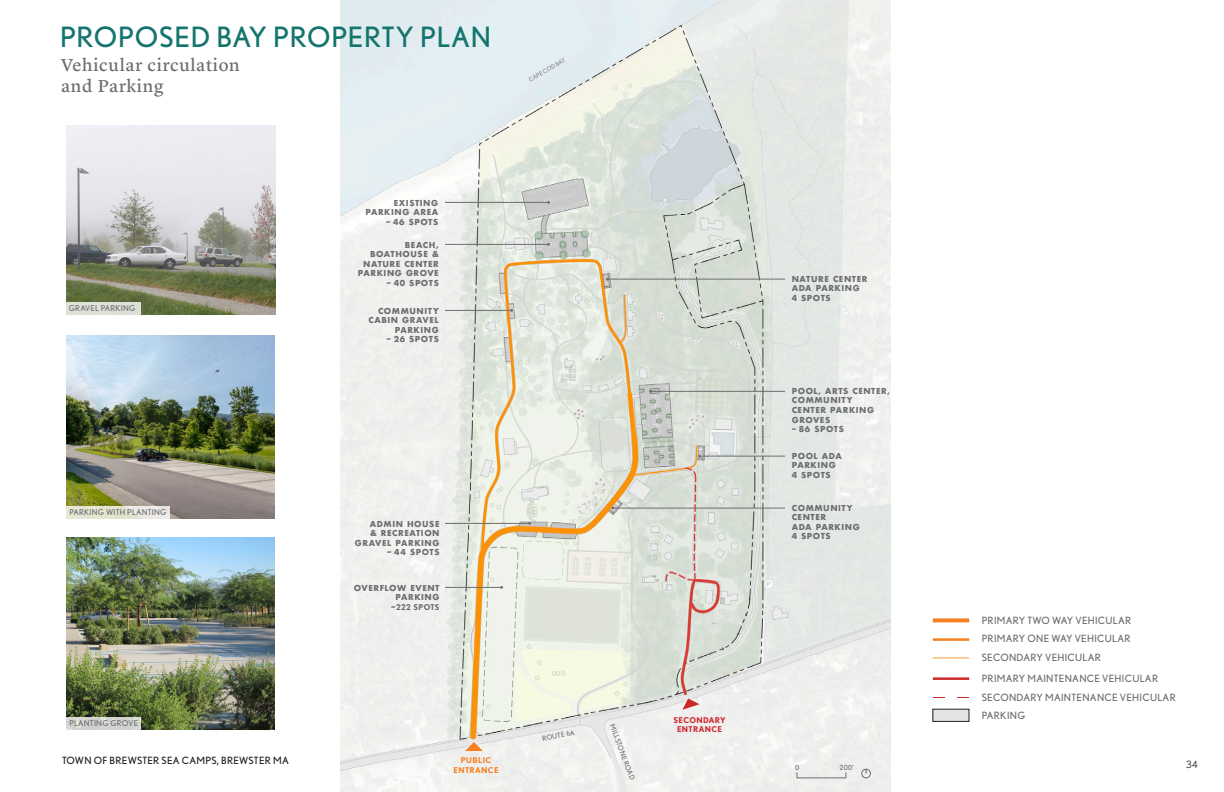
<style>
.page{position:relative;width:1224px;height:792px;background:#fff}
.page>*{position:absolute;margin:0;border:0;box-sizing:border-box;transform-origin:0 0}
.Body_Caption{font:28px "Nobel";letter-spacing:.03em;color:#14746e}
.Body_Caption-2{font:18px "Lyon Text No 2";letter-spacing:.04em;color:#6c6d70}
.Body_Caption-3{font:10px "Nobel";letter-spacing:.03em;color:#6c6d70}
.t1{font:10px "Nobel";letter-spacing:.03em;color:#231f20}
.t2{font:10px "Nobel";color:#231f20}
.Body_Caption-4{font:700 8px/9.6px "Futura";letter-spacing:.07em;color:#6c6d70}
.Body_Caption-5{font:8px "Nobel";letter-spacing:.03em;color:#6c6d70}
.Body_Caption-6{font:700 8px "Nobel";letter-spacing:.045em;color:#cf262b}
.Body_Caption-7{font:700 8px "Nobel";letter-spacing:.045em;color:#f58021}
.Body_Caption-8{font:700 8px "Nobel";letter-spacing:.045em;color:#696969}
.Body_Caption-9{font:6.9px "Nobel";color:#6c6d70}
.s1{font-family:"Nobel"}
</style>
<div class="page">
<div style="left:933px;top:709px;width:36px;height:12px;background:#e4e4e4"></div>
<div style="left:933px;top:709px;width:36px;height:13px;border:1px solid #231f20"></div>
<img style="left:340px;top:1px;width:551px;height:791px">
<hr style="left:797px;top:778px;width:49px;height:1px;background:#6c6d70">
<div style="left:861px;top:769px;width:10px;height:9px;border:1px solid #6c6d70;border-radius:50%"></div>
<hr style="left:445px;top:244px;width:104px;height:1px;background:#6c6d70">
<hr style="left:445px;top:202px;width:104px;height:1px;background:#6c6d70">
<hr style="left:445px;top:310px;width:67px;height:1px;background:#6c6d70">
<hr style="left:445px;top:523px;width:85px;height:1px;background:#6c6d70">
<hr style="left:445px;top:587px;width:57px;height:1px;background:#6c6d70">
<hr style="left:607px;top:279px;width:178px;height:1px;background:#6c6d70">
<hr style="left:700px;top:456px;width:85px;height:1px;background:#6c6d70">
<hr style="left:651px;top:391px;width:134px;height:1px;background:#6c6d70">
<hr style="left:613px;top:508px;width:172px;height:1px;background:#6c6d70">
<img style="left:66px;top:126px;width:210px;height:189px">
<img style="left:67px;top:336px;width:207px;height:183px">
<img style="left:67px;top:538px;width:208px;height:191px">
<hr style="left:933px;top:657px;width:36px;height:1px;background:#fe9a3d">
<svg style="left:933px;top:618px;width:36px;height:4px"></svg>
<hr style="left:933px;top:638px;width:36px;height:3px;background:#f58021">
<svg style="left:933px;top:697px;width:36px;height:1px"></svg>
<hr style="left:933px;top:677px;width:36px;height:3px;background:#cd292a">
<svg style="left:460px;top:737px;width:28px;height:28px"></svg>
<svg style="left:678px;top:693px;width:26px;height:27px"></svg>
<div style="left:66px;top:303px;width:75px;height:12px;background:#dee1d6"></div>
<svg style="left:67px;top:507px;width:103px;height:12px"></svg>
<svg style="left:67px;top:717px;width:74px;height:13px"></svg>
<p class="Body_Caption" style="left:60px;top:21px;width:433px">PROPOSED BAY PROPERTY PLAN</p>
<p class="Body_Caption-2" style="left:61px;top:51px;width:180px">Vehicular circulation</p>
<p class="Body_Caption-2" style="left:61px;top:72px;width:104px">and Parking</p>
<p class="Body_Caption-5" style="left:69px;top:304px;width:68px">GRAVEL PARKING</p>
<p class="Body_Caption-5" style="left:69px;top:508px;width:99px">PARKING WITH PLANTING</p>
<p class="Body_Caption-4" style="left:394px;top:198px;width:46px">EXISTING</p>
<p class="Body_Caption-4" style="left:365px;top:207px;width:74px">PARKING AREA</p>
<p class="Body_Caption-4" style="left:386px;top:217px;width:54px"><span class="s1">~</span> 46 SPOTS</p>
<p class="Body_Caption-4" style="left:358px;top:240px;width:82px;text-align:right">BEACH,<br>BOATHOUSE &amp;<br>NATURE CENTER<br>PARKING GROVE</p>
<p class="Body_Caption-4" style="left:387px;top:278px;width:54px"><span class="s1">~</span> 40 SPOTS</p>
<p class="Body_Caption-4" style="left:369px;top:306px;width:72px;text-align:right">COMMUNITY<br>CABIN GRAVEL<br>PARKING</p>
<p class="Body_Caption-4" style="left:387px;top:335px;width:54px"><span class="s1">~</span> 26 SPOTS</p>
<p class="Body_Caption-4" style="left:355px;top:519px;width:86px;text-align:right">ADMIN HOUSE<br>&amp; RECREATION<br>GRAVEL PARKING</p>
<p class="Body_Caption-4" style="left:387px;top:548px;width:54px"><span class="s1">~</span> 44 SPOTS</p>
<p class="Body_Caption-4" style="left:354px;top:583px;width:87px;text-align:right">OVERFLOW EVENT<br>PARKING</p>
<p class="Body_Caption-8" style="left:391px;top:602px;width:50px">~222 SPOTS</p>
<p class="Body_Caption-4" style="left:792px;top:274px;width:77px">NATURE CENTER<br>ADA PARKING</p>
<p class="Body_Caption-4" style="left:792px;top:293px;width:41px">4 SPOTS</p>
<p class="Body_Caption-4" style="left:792px;top:386px;width:100px">POOL, ARTS CENTER,<br>COMMUNITY</p>
<p class="Body_Caption-4" style="left:792px;top:405px;width:84px">CENTER PARKING<br>GROVES</p>
<p class="Body_Caption-4" style="left:792px;top:424px;width:54px"><span class="s1">~</span> 86 SPOTS</p>
<p class="Body_Caption-4" style="left:792px;top:451px;width:52px">POOL ADA<br>PARKING</p>
<p class="Body_Caption-4" style="left:792px;top:470px;width:41px">4 SPOTS</p>
<p class="Body_Caption-4" style="left:792px;top:503px;width:62px">COMMUNITY<br>CENTER</p>
<p class="Body_Caption-4" style="left:792px;top:522px;width:70px">ADA PARKING</p>
<p class="Body_Caption-4" style="left:792px;top:532px;width:41px">4 SPOTS</p>
<p class="Body_Caption-3" style="left:982px;top:615px;width:151px">PRIMARY TWO WAY VEHICULAR</p>
<p class="Body_Caption-3" style="left:982px;top:633px;width:150px">PRIMARY ONE WAY VEHICULAR</p>
<p class="Body_Caption-3" style="left:982px;top:652px;width:121px">SECONDARY VEHICULAR</p>
<p class="Body_Caption-3" style="left:982px;top:673px;width:178px">PRIMARY MAINTENANCE VEHICULAR</p>
<p class="Body_Caption-3" style="left:982px;top:692px;width:196px">SECONDARY MAINTENANCE VEHICULAR</p>
<p class="Body_Caption-3" style="left:982px;top:710px;width:45px">PARKING</p>
<p class="Body_Caption-6" style="left:674px;top:715px;width:54px">SECONDARY</p>
<p class="Body_Caption-6" style="left:677px;top:725px;width:47px">ENTRANCE</p>
<p class="Body_Caption-5" style="left:69px;top:718px;width:70px">PLANTING GROVE</p>
<p class="Body_Caption-9" style="left:616px;top:723px;width:60px;rotate:70deg">MILLSTONE ROAD</p>
<p class="Body_Caption-9" style="left:542px;top:734px;width:34px;rotate:-10deg">ROUTE 6A</p>
<p class="t1" style="left:62px;top:755px;width:228px">TOWN OF BREWSTER SEA CAMPS, BREWSTER MA</p>
<p class="t2" style="left:1186px;top:759px;width:13px">34</p>
<p class="Body_Caption-7" style="left:461px;top:756px;width:32px">PUBLIC</p>
<p class="Body_Caption-7" style="left:454px;top:765px;width:47px">ENTRANCE</p>
<p class="Body_Caption-9" style="left:795px;top:763px;width:6px">0</p>
<p class="Body_Caption-9" style="left:840px;top:763px;width:16px">200’</p>
</div>
